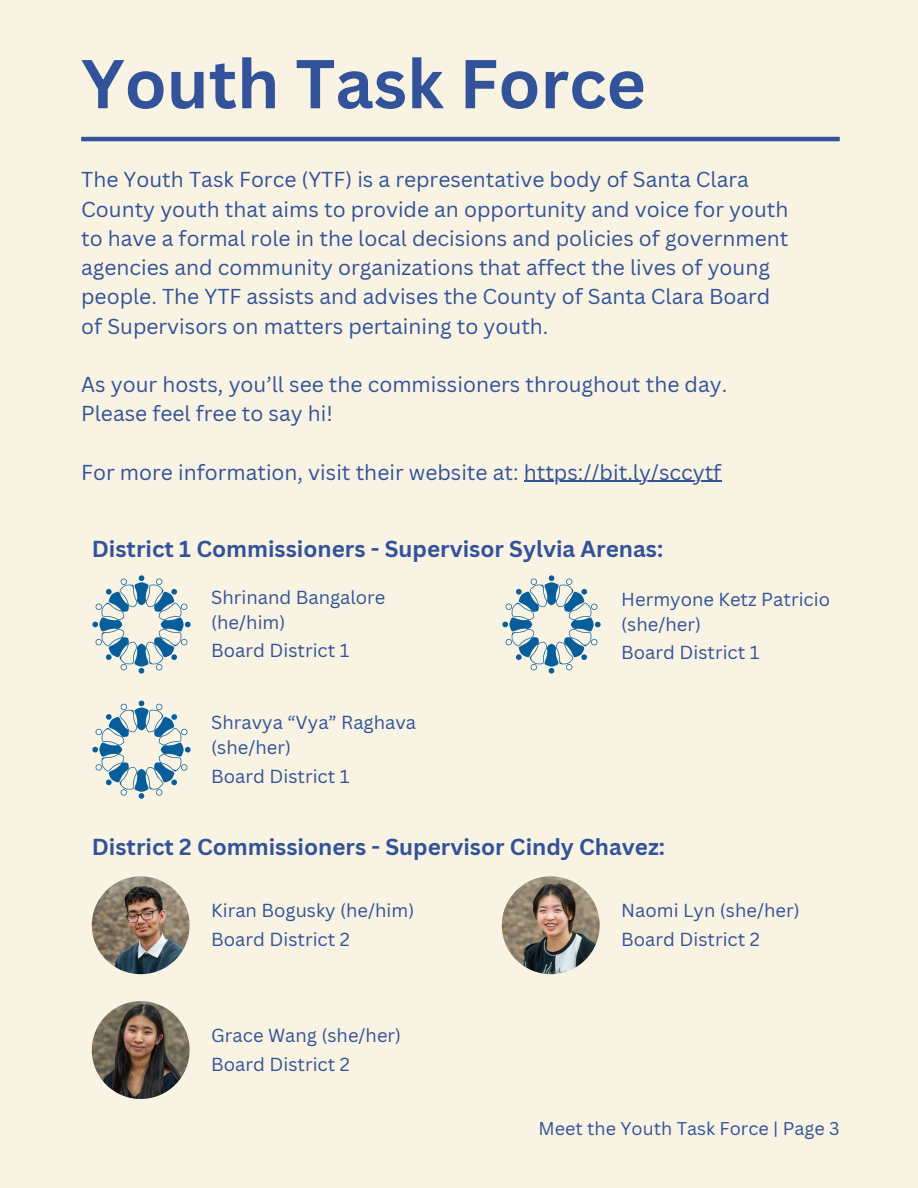
<style>
.page{position:relative;width:918px;height:1188px;background:#f8f3e2}
.page>*{position:absolute;margin:0;border:0;box-sizing:border-box;transform-origin:0 0}
.t1{font:700 67.5px "Canva Sans";color:#32529a}
.t2{font:700 22.5px "Canva Sans";color:#32529a}
.t3{font:21px/29.2px "Canva Sans";color:#32529a}
.t4{font:18.45px/25px "Canva Sans";color:#32529a}
.t5{font:18px "Canva Sans";color:#32529a}
</style>
<div class="page">
<svg style="left:92px;top:575px;width:99px;height:98px"></svg>
<hr style="left:81px;top:137px;width:759px;height:4px;background:#32529a">
<img style="left:502px;top:876px;width:98px;height:98px;border-radius:50%">
<img style="left:92px;top:876px;width:98px;height:98px;border-radius:50%">
<hr style="left:524px;top:481px;width:197px;height:1px;background:#32529a">
<svg style="left:502px;top:575px;width:99px;height:98px"></svg>
<svg style="left:92px;top:701px;width:99px;height:97px"></svg>
<img style="left:92px;top:1001px;width:98px;height:98px;border-radius:50%">
<p class="t1" style="left:81px;top:36px;width:566px">Youth Task Force</p>
<p class="t3" style="left:81px;top:165px;width:709px">The Youth Task Force (YTF) is a representative body of Santa Clara County youth that aims to provide an opportunity and voice for youth to have a formal role in the local decisions and policies of government agencies and community organizations that affect the lives of young people. The YTF assists and advises the County of Santa Clara Board of Supervisors on matters pertaining to youth.</p>
<p class="t3" style="left:81px;top:369px;width:648px">As your hosts, you’ll see the commissioners throughout the day.<br>Please feel free to say hi!</p>
<p class="t3" style="left:81px;top:457px;width:642px">For more information, visit their website at: https://bit.ly/sccytf</p>
<p class="t2" style="left:92px;top:533px;width:573px">District 1 Commissioners - Supervisor Sylvia Arenas:</p>
<h1 class="t4" style="left:211px;top:584px;width:176px">Shrinand Bangalore</h1>
<h3 class="t4" style="left:211px;top:609px;width:76px">(he/him)</h3>
<h3 class="t4" style="left:211px;top:638px;width:140px">Board District 1</h3>
<p class="t4" style="left:211px;top:710px;width:206px">Shravya “Vya” Raghava (she/her)</p>
<p class="t4" style="left:211px;top:763px;width:140px">Board District 1</p>
<p class="t4" style="left:621px;top:586px;width:210px">Hermyone Ketz Patricio (she/her)</p>
<p class="t4" style="left:621px;top:640px;width:140px">Board District 1</p>
<p class="t2" style="left:92px;top:831px;width:575px">District 2 Commissioners - Supervisor Cindy Chavez:</p>
<p class="t4" style="left:211px;top:898px;width:205px">Kiran Bogusky (he/him)</p>
<h2 class="t4" style="left:621px;top:898px;width:180px">Naomi Lyn (she/her)</h2>
<p class="t4" style="left:211px;top:926px;width:140px">Board District 2</p>
<p class="t4" style="left:621px;top:926px;width:140px">Board District 2</p>
<p class="t4" style="left:211px;top:1023px;width:191px">Grace Wang (she/her)</p>
<p class="t4" style="left:211px;top:1051px;width:140px">Board District 2</p>
<h2 class="t5" style="left:539px;top:1116px;width:302px">Meet the Youth Task Force | Page 3</h2>
</div>
